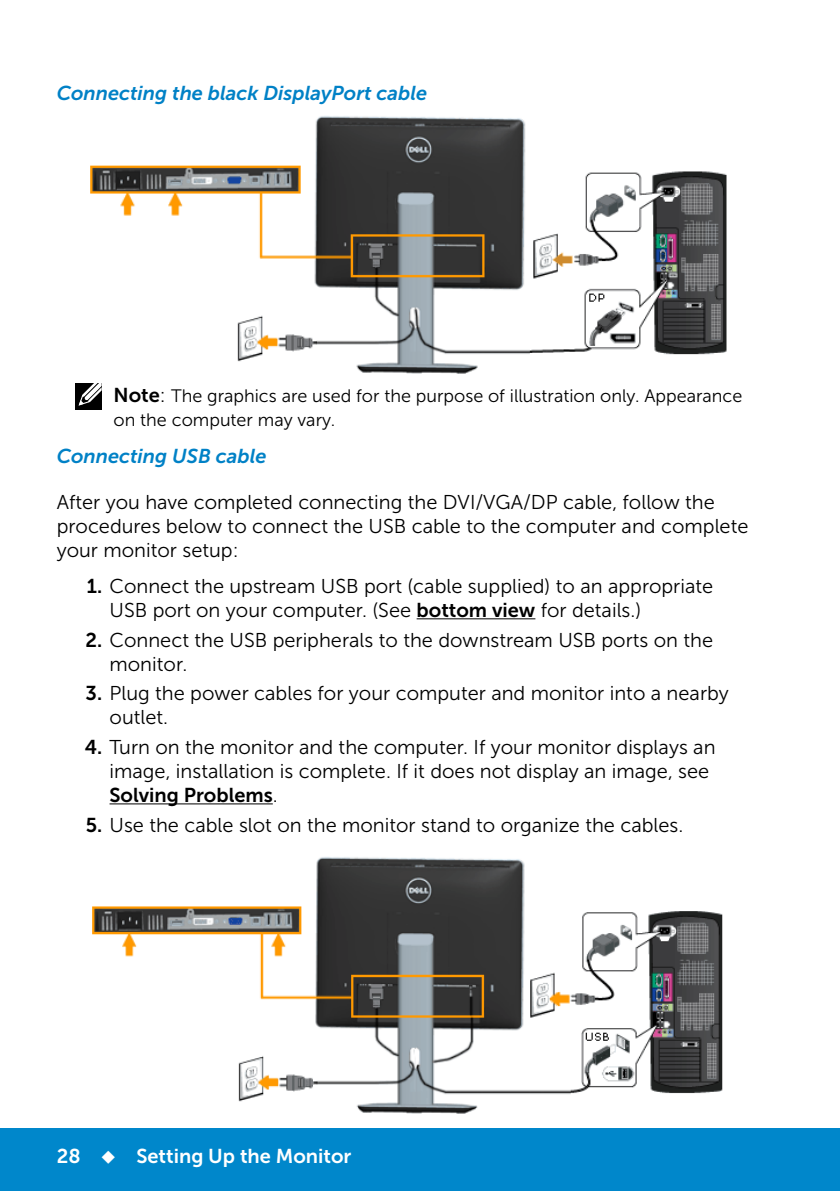
<style>
.page{position:relative;width:840px;height:1191px;background:#fff}
.page>*{position:absolute;margin:0;border:0;box-sizing:border-box;transform-origin:0 0}
.t1{font:20px/24px "Museo Sans For Dell 300";color:#000}
.t2{font:italic 20px "Museo Sans For Dell 700";color:#0081c6}
.t3{font:20px "Museo Sans For Dell 700";color:#fff}
.t4{font:20px "Museo Sans For Dell 700";color:#000}
.t5{font:18px/24px "Museo Sans For Dell 300";color:#000}
.s1{font-family:"Museo Sans For Dell 700";font-size:20px}
.s2{font-size:20px}
.s3{font-family:"Museo Sans For Dell 700"}
.s4{font-family:"Museo Sans For Dell 300"}
</style>
<div class="page">
<div style="left:0;top:1128px;width:839px;height:63px;background:#0087cb"></div>
<hr style="left:416px;top:618px;width:119px;height:1px;background:#000">
<hr style="left:109px;top:803px;width:164px;height:1px;background:#000">
<img style="left:90px;top:116px;width:637px;height:258px">
<img style="left:92px;top:857px;width:631px;height:256px">
<div style="left:75px;top:383px;width:26px;height:26px;background:#000"></div>
<svg style="left:78px;top:383px;width:24px;height:23px"></svg>
<p class="t2" style="left:57px;top:82px;width:372px">Connecting the black DisplayPort cable</p>
<p class="t5" style="left:113px;top:384px;width:630px"><span class="s1">Note</span><span class="s2">:</span> The graphics are used for the purpose of illustration only. Appearance on the computer may vary.</p>
<p class="t2" style="left:57px;top:445px;width:211px">Connecting USB cable</p>
<p class="t1" style="left:57px;top:491px;width:692px">After you have completed connecting the DVI/VGA/DP cable, follow the procedures below to connect the USB cable to the computer and complete your monitor setup:</p>
<p class="t1" style="left:109px;top:574px;width:604px;text-indent:-23px"><span class="s3">1.</span> Connect the upstream USB port (cable supplied) to an appropriate<br>USB port on your computer. (See <span class="s3">bottom view</span> for details.)</p>
<p class="t1" style="left:109px;top:628px;width:605px;text-indent:-24px"><span class="s3">2.</span> Connect the USB peripherals to the downstream USB ports on the monitor.</p>
<p class="t1" style="left:109px;top:681px;width:620px;text-indent:-24px"><span class="s3">3.</span> Plug the power cables for your computer and monitor into a nearby outlet.</p>
<p class="t1" style="left:109px;top:735px;width:607px;text-indent:-25px"><span class="s3">4.</span> Turn on the monitor and the computer. If your monitor displays an image, installation is complete. If it does not display an image, see</p>
<p class="t4" style="left:109px;top:784px;width:170px">Solving Problems<span class="s4">.</span></p>
<p class="t1" style="left:86px;top:813px;width:599px"><span class="s3">5.</span> Use the cable slot on the monitor stand to organize the cables.</p>
<p class="t3" style="left:57px;top:1144px;width:296px">28 ◆ Setting Up the Monitor</p>
</div>
